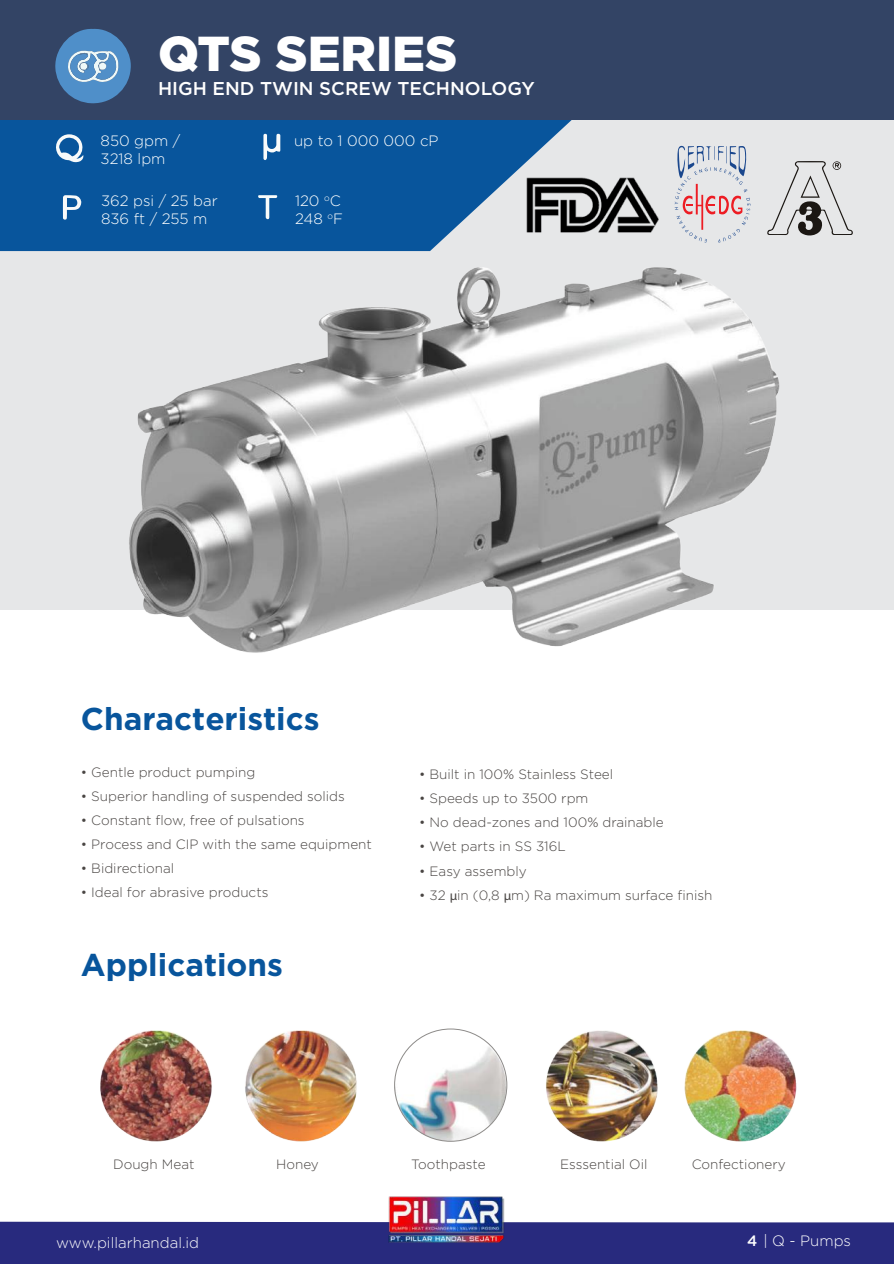
<style>
.page{position:relative;width:894px;height:1264px;background:#fff}
.page>*{position:absolute;margin:0;border:0;box-sizing:border-box;transform-origin:0 0}
.t1{font:900 49.05px "Gotham";color:#fff}
.t2{font:700 31.5px "Gotham";color:#08559c}
.t3{font:500 18.45px "Gotham";color:#fff}
.t4{font:300 15px/18px "Gotham";color:#fff}
.t5{font:300 13.5px "Gotham";color:#494543}
.s1{font-family:"Myriad Pro";font-weight:400}
.s2{font-weight:500}
</style>
<div class="page">
<div style="left:0;top:0;width:894px;height:609px;background:#e6e7e8"></div>
<svg style="left:0;top:120px;width:579px;height:131px;background:#1e63a3"></svg>
<div style="left:0;top:0;width:894px;height:120px;background:#334465"></div>
<svg style="left:53px;top:134px;width:31px;height:28px"></svg>
<svg style="left:63px;top:195px;width:19px;height:24px"></svg>
<svg style="left:258px;top:195px;width:19px;height:24px"></svg>
<svg style="left:263px;top:134px;width:17px;height:26px"></svg>
<img style="left:78px;top:249px;width:738px;height:404px">
<div style="left:0;top:1221px;width:894px;height:42px;background:#282a7e"></div>
<img style="left:684px;top:1030px;width:113px;height:112px">
<img style="left:394px;top:1030px;width:114px;height:112px">
<img style="left:546px;top:1030px;width:112px;height:112px">
<img style="left:245px;top:1030px;width:112px;height:112px">
<img style="left:100px;top:1030px;width:112px;height:112px">
<svg style="left:767px;top:161px;width:86px;height:75px"></svg>
<svg style="left:674px;top:145px;width:76px;height:97px"></svg>
<img style="left:526px;top:178px;width:132px;height:54px">
<img style="left:388px;top:1196px;width:117px;height:45px">
<svg style="left:55px;top:28px;width:76px;height:76px"></svg>
<h1 class="t1" style="left:158px;top:25px;width:301px">QTS SERIES</h1>
<h3 class="t3" style="left:158px;top:77px;width:378px">HIGH END TWIN SCREW TECHNOLOGY</h3>
<p class="t4" style="left:101px;top:132px;width:81px">850 gpm /<br>3218 lpm</p>
<p class="t4" style="left:101px;top:192px;width:118px">362 psi / 25 bar<br>836 ft / 255 m</p>
<p class="t4" style="left:295px;top:192px;width:49px">120 <sup>o</sup>C<br>248 <sup>o</sup>F</p>
<p class="t4" style="left:294px;top:132px;width:146px">up to 1 000 000 cP</p>
<h2 class="t2" style="left:81px;top:697px;width:240px">Characteristics</h2>
<p class="t5" style="left:81px;top:765px;width:176px">• Gentle product pumping</p>
<p class="t5" style="left:81px;top:789px;width:265px">• Superior handling of suspended solids</p>
<p class="t5" style="left:81px;top:813px;width:225px">• Constant flow, free of pulsations</p>
<p class="t5" style="left:81px;top:837px;width:292px">• Process and CIP with the same equipment</p>
<p class="t5" style="left:81px;top:861px;width:95px">• Bidirectional</p>
<p class="t5" style="left:81px;top:885px;width:189px">• Ideal for abrasive products</p>
<h2 class="t2" style="left:81px;top:943px;width:204px">Applications</h2>
<p class="t5" style="left:419px;top:767px;width:195px">• Built in 100% Stainless Steel</p>
<p class="t5" style="left:419px;top:791px;width:171px">• Speeds up to 3500 rpm</p>
<p class="t5" style="left:419px;top:815px;width:246px">• No dead-zones and 100% drainable</p>
<p class="t5" style="left:419px;top:839px;width:148px">• Wet parts in SS 316L</p>
<p class="t5" style="left:419px;top:863px;width:109px">• Easy assembly</p>
<p class="t5" style="left:419px;top:887px;width:295px">• 32 <span class="s1">μ</span>in (0,8 <span class="s1">μ</span>m) Ra maximum surface finish</p>
<p class="t5" style="left:113px;top:1156px;width:83px">Dough Meat</p>
<p class="t5" style="left:276px;top:1156px;width:44px">Honey</p>
<p class="t5" style="left:411px;top:1156px;width:76px">Toothpaste</p>
<p class="t5" style="left:560px;top:1156px;width:89px">Esssential Oil</p>
<p class="t5" style="left:691px;top:1156px;width:96px">Confectionery</p>
<p class="t4" style="left:56px;top:1233px;width:144px">www.pillarhandal.id</p>
<p class="t4" style="left:747px;top:1231px;width:105px"><span class="s2">4</span> | Q - Pumps</p>
</div>
